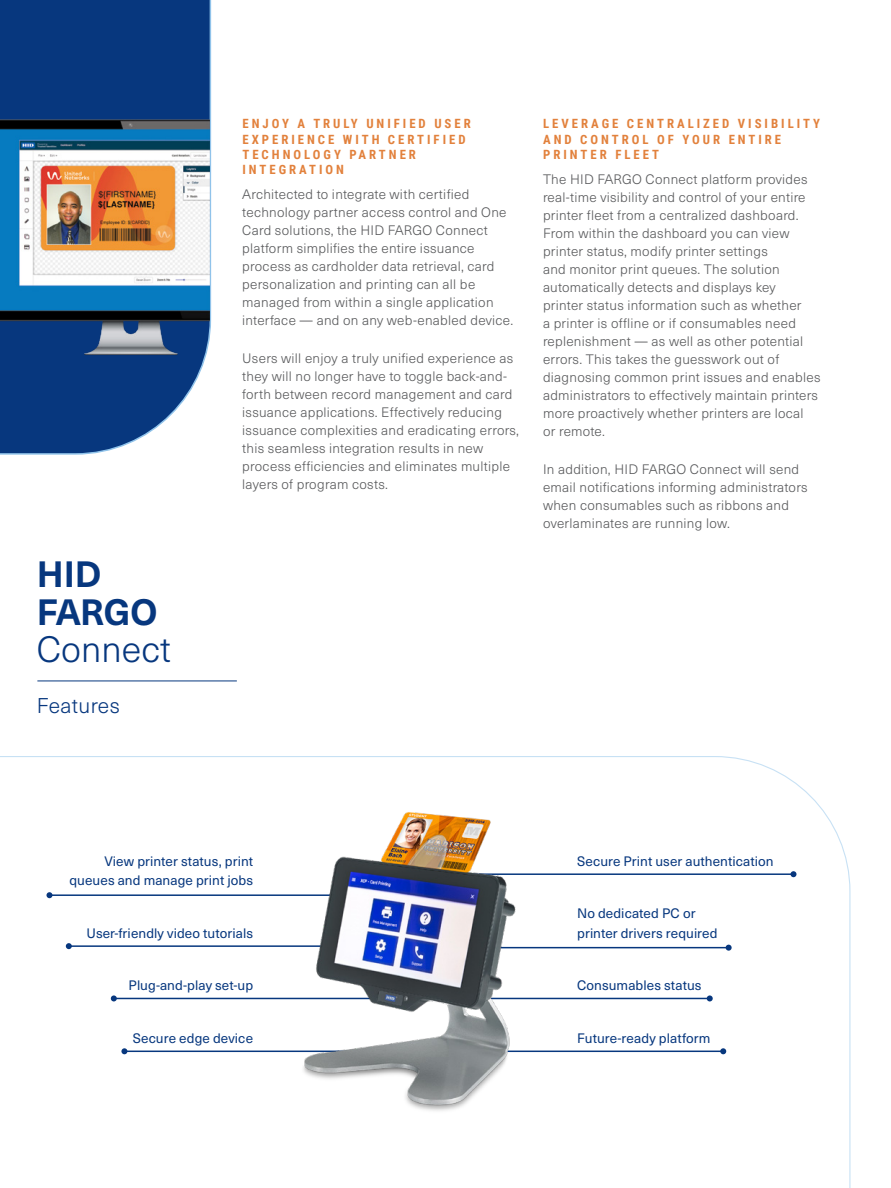
<style>
.page{position:relative;width:891px;height:1188px;background:#fff}
.page>*{position:absolute;margin:0;border:0;box-sizing:border-box;transform-origin:0 0}
.br_1st_page_large_he{font:700 36px/37.5px "Neue Haas Unica Pro";letter-spacing:-.005em;color:#07377e}
.br_1st_page_large_he-2{font:300 21px "Neue Haas Unica Pro";letter-spacing:.02em;color:#07377e}
.br_main_body{font:300 13.5px/18px "Neue Haas Unica Pro";letter-spacing:.02em;color:#58595b}
.Main_Body{font:13.5px/19.5px "Neue Haas Unica Pro";letter-spacing:.005em;color:#07377e;text-align:right}
.br_small_section_sub{font:700 12.75px/15.3px "Roboto Condensed";letter-spacing:.235em;color:#e2813c}
.s1{font-weight:300}
</style>
<div class="page">
<svg style="left:0;top:0;width:212px;height:455px;background:#214d8c"></svg>
<img style="left:0;top:108px;width:210px;height:247px">
<svg style="left:0;top:756px;width:851px;height:432px"></svg>
<hr style="left:49px;top:894px;width:314px;height:2px;background:#07377e">
<svg style="left:46px;top:892px;width:6px;height:6px"></svg>
<hr style="left:69px;top:945px;width:294px;height:2px;background:#07377e">
<svg style="left:66px;top:943px;width:6px;height:6px"></svg>
<hr style="left:114px;top:998px;width:294px;height:1px;background:#07377e">
<svg style="left:111px;top:995px;width:6px;height:6px"></svg>
<hr style="left:124px;top:1051px;width:239px;height:1px;background:#07377e">
<svg style="left:121px;top:1048px;width:6px;height:6px"></svg>
<hr style="left:453px;top:873px;width:341px;height:2px;background:#07377e">
<svg style="left:791px;top:871px;width:6px;height:6px"></svg>
<hr style="left:468px;top:947px;width:261px;height:1px;background:#07377e">
<svg style="left:726px;top:945px;width:6px;height:6px"></svg>
<hr style="left:481px;top:998px;width:229px;height:1px;background:#07377e">
<svg style="left:707px;top:995px;width:6px;height:6px"></svg>
<hr style="left:468px;top:1051px;width:255px;height:1px;background:#07377e">
<svg style="left:720px;top:1048px;width:6px;height:6px"></svg>
<img style="left:278px;top:793px;width:277px;height:336px">
<hr style="left:37px;top:681px;width:200px;height:1px;background:#07377e">
<h1 class="br_1st_page_large_he" style="left:37px;top:556px;width:136px">HID<br>FARGO<br><span class="s1">Connect</span></h1>
<h1 class="br_1st_page_large_he-2" style="left:37px;top:694px;width:85px">Features</h1>
<h3 class="br_small_section_sub" style="left:242px;top:116px;width:230px">ENJOY A TRULY UNIFIED USER<br>EXPERIENCE WITH CERTIFIED<br>TECHNOLOGY PARTNER<br>INTEGRATION</h3>
<p class="br_main_body" style="left:242px;top:186px;width:273px">Architected to integrate with certified technology partner access control and One Card solutions, the HID FARGO Connect platform simplifies the entire issuance process as cardholder data retrieval, card personalization and printing can all be managed from within a single application interface — and on any web-enabled device.</p>
<p class="br_main_body" style="left:242px;top:350px;width:278px">Users will enjoy a truly unified experience as they will no longer have to toggle back-and&shy;forth between record management and card issuance applications. Effectively reducing issuance complexities and eradicating errors, this seamless integration results in new process efficiencies and eliminates multiple layers of program costs.</p>
<h3 class="br_small_section_sub" style="left:543px;top:116px;width:278px">LEVERAGE CENTRALIZED VISIBILITY<br>AND CONTROL OF YOUR ENTIRE<br>PRINTER FLEET</h3>
<p class="br_main_body" style="left:543px;top:170px;width:279px">The HID FARGO Connect platform provides real-time visibility and control of your entire printer fleet from a centralized dashboard.<br>From within the dashboard you can view printer status, modify printer settings<br>and monitor print queues. The solution automatically detects and displays key<br>printer status information such as whether<br>a printer is offline or if consumables need replenishment — as well as other potential errors. This takes the guesswork out of diagnosing common print issues and enables administrators to effectively maintain printers more proactively whether printers are local<br>or remote.</p>
<p class="br_main_body" style="left:543px;top:461px;width:266px">In addition, HID FARGO Connect will send email notifications informing administrators when consumables such as ribbons and overlaminates are running low.</p>
<p class="Main_Body" style="left:70px;top:851px;width:185px">View printer status, print queues and manage print jobs</p>
<p class="Main_Body" style="left:577px;top:851px;width:198px">Secure Print user authentication</p>
<p class="Main_Body" style="left:87px;top:923px;width:168px">User-friendly video tutorials</p>
<p class="Main_Body" style="left:577px;top:904px;width:142px;text-align:left">No dedicated PC or printer drivers required</p>
<p class="Main_Body" style="left:129px;top:976px;width:126px">Plug-and-play set-up</p>
<p class="Main_Body" style="left:577px;top:976px;width:126px">Consumables status</p>
<p class="Main_Body" style="left:133px;top:1028px;width:122px">Secure edge device</p>
<p class="Main_Body" style="left:577px;top:1028px;width:135px">Future-ready platform</p>
</div>
